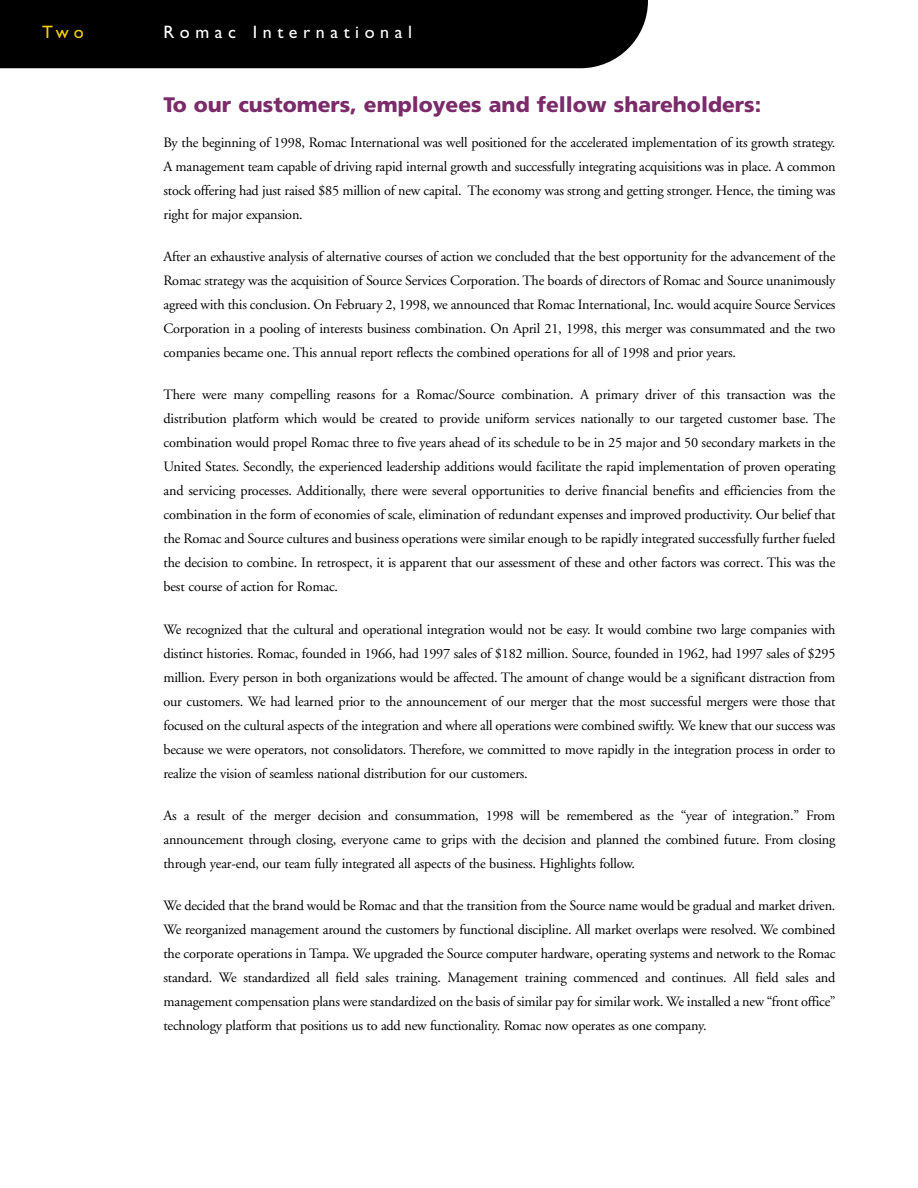
<style>
.page{position:relative;width:918px;height:1188px;background:#fff}
.page>*{position:absolute;margin:0;border:0;box-sizing:border-box;transform-origin:0 0}
.t1{font:900 21px "Frutiger";color:#7b2a6a}
.t2{font:18px "Gill Sans";letter-spacing:.31em;color:#fff}
.t3{font:18px "Gill Sans";color:#f5cf00}
.t4{font:14.25px/24px "Adobe Garamond";letter-spacing:-.015em;color:#000;text-align:justify}
</style>
<div class="page">
<div style="left:0;top:0;width:648px;height:68px;background:#000"></div>
<p class="t3" style="left:42px;top:26px;width:43px">Two</p>
<p class="t2" style="left:164px;top:26px;width:250px">Romac International</p>
<h1 class="t1" style="left:164px;top:96px;width:599px">To our customers, employees and fellow shareholders:</h1>
<p class="t4" style="left:164px;top:131px;width:674px">By the beginning of 1998, Romac International was well positioned for the accelerated implementation of its growth strategy.<br>A management team capable of driving rapid internal growth and successfully integrating acquisitions was in place. A common stock offering had just raised $85 million of new capital. The economy was strong and getting stronger. Hence, the timing was right for major expansion.</p>
<p class="t4" style="left:164px;top:246px;width:674px">After an exhaustive analysis of alternative courses of action we concluded that the best opportunity for the advancement of the Romac strategy was the acquisition of Source Services Corporation. The boards of directors of Romac and Source unanimously agreed with this conclusion. On February 2, 1998, we announced that Romac International, Inc. would acquire Source Services Corporation in a pooling of interests business combination. On April 21, 1998, this merger was consummated and the two companies became one. This annual report reflects the combined operations for all of 1998 and prior years.</p>
<p class="t4" style="left:164px;top:384px;width:674px">There were many compelling reasons for a Romac/Source combination. A primary driver of this transaction was the distribution platform which would be created to provide uniform services nationally to our targeted customer base. The combination would propel Romac three to five years ahead of its schedule to be in 25 major and 50 secondary markets in the United States. Secondly, the experienced leadership additions would facilitate the rapid implementation of proven operating and servicing processes. Additionally, there were several opportunities to derive financial benefits and efficiencies from the combination in the form of economies of scale, elimination of redundant expenses and improved productivity. Our belief that the Romac and Source cultures and business operations were similar enough to be rapidly integrated successfully further fueled the decision to combine. In retrospect, it is apparent that our assessment of these and other factors was correct. This was the best course of action for Romac.</p>
<p class="t4" style="left:164px;top:618px;width:674px">We recognized that the cultural and operational integration would not be easy. It would combine two large companies with distinct histories. Romac, founded in 1966, had 1997 sales of $182 million. Source, founded in 1962, had 1997 sales of $295 million. Every person in both organizations would be affected. The amount of change would be a significant distraction from our customers. We had learned prior to the announcement of our merger that the most successful mergers were those that focused on the cultural aspects of the integration and where all operations were combined swiftly. We knew that our success was because we were operators, not consolidators. Therefore, we committed to move rapidly in the integration process in order to realize the vision of seamless national distribution for our customers.</p>
<p class="t4" style="left:164px;top:805px;width:673px">As a result of the merger decision and consummation, 1998 will be remembered as the “year of integration.” From announcement through closing, everyone came to grips with the decision and planned the combined future. From closing through year-end, our team fully integrated all aspects of the business. Highlights follow.</p>
<p class="t4" style="left:164px;top:895px;width:674px">We decided that the brand would be Romac and that the transition from the Source name would be gradual and market driven.<br>We reorganized management around the customers by functional discipline. All market overlaps were resolved. We combined the corporate operations in Tampa. We upgraded the Source computer hardware, operating systems and network to the Romac standard. We standardized all field sales training. Management training commenced and continues. All field sales and management compensation plans were standardized on the basis of similar pay for similar work. We installed a new “front office” technology platform that positions us to add new functionality. Romac now operates as one company.</p>
</div>
